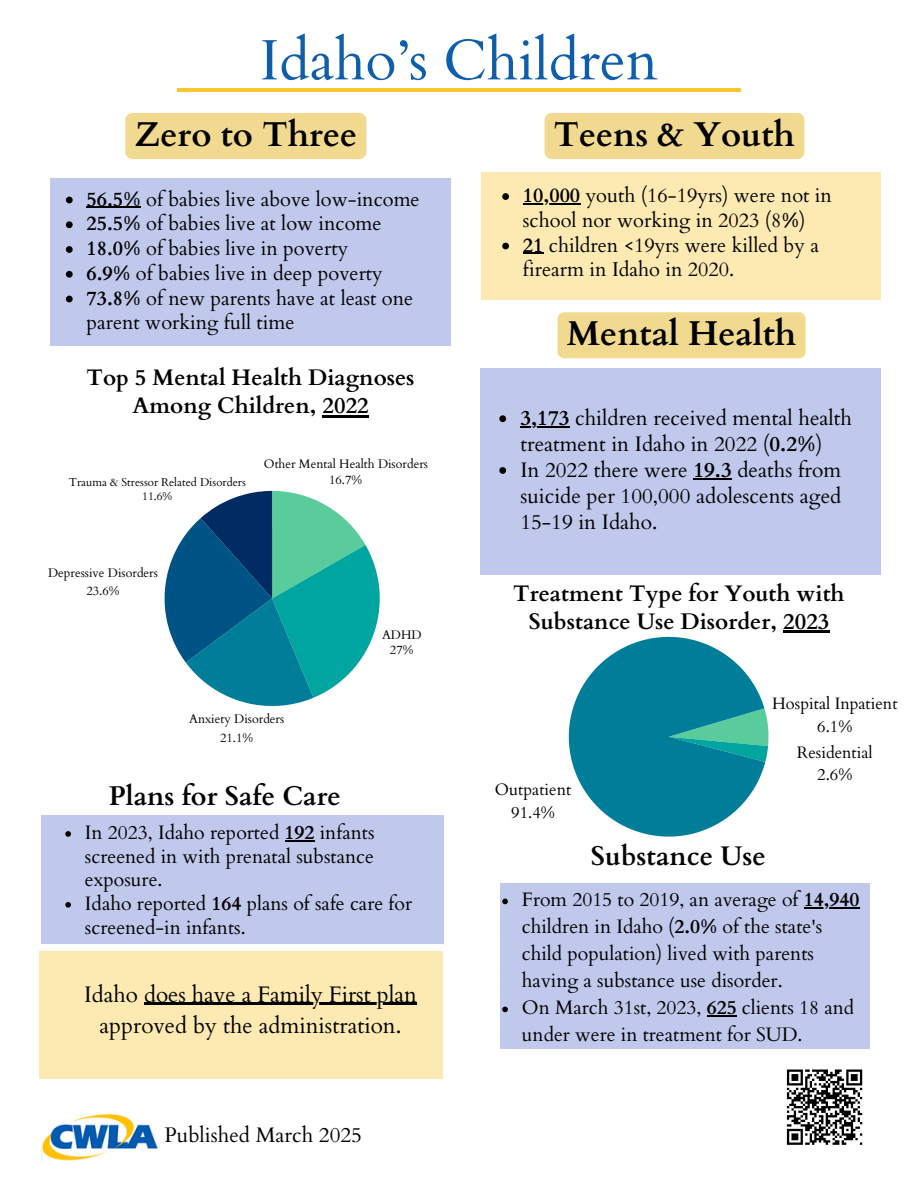
<style>
.page{position:relative;width:918px;height:1188px;background:#fff}
.page>*{position:absolute;margin:0;border:0;box-sizing:border-box;transform-origin:0 0}
.t1{font:57px "Cardo";color:#0f5eac}
.t2{font:700 34.5px "Cardo";color:#000}
.t3{font:700 27px "Cardo";color:#000}
.t4{font:700 22.5px/28.2px "Cardo";color:#000;text-align:center}
.t5{font:22.5px "Cardo";color:#000}
.t6{font:21px/25.8px "Cardo";color:#000}
.t7{font:20.1px/24.8px "Cardo";color:#000}
.t8{font:19.5px/27px "Cardo";color:#000}
.t9{font:16.5px "Cardo";color:#000}
.t10{font:12.45px/18.8px "Cardo";color:#000;text-align:center}
.t11{font:11.4px "Cardo";color:#000}
.s1{font-weight:700}
</style>
<div class="page">
<hr style="left:177px;top:88px;width:564px;height:4px;background:#ffc62e">
<div style="left:481px;top:172px;width:399px;height:128px;background:#fdeab2"></div>
<svg style="left:502px;top:193px;width:7px;height:7px"></svg>
<hr style="left:523px;top:203px;width:57px;height:1px;background:#000">
<svg style="left:502px;top:243px;width:7px;height:6px"></svg>
<svg style="left:523px;top:253px;width:20px;height:1px"></svg>
<div style="left:545px;top:113px;width:259px;height:46px;background:#f1da8f"></div>
<div style="left:500px;top:883px;width:369px;height:166px;background:#c0c8ec"></div>
<svg style="left:502px;top:899px;width:6px;height:5px"></svg>
<hr style="left:804px;top:908px;width:55px;height:1px;background:#000">
<svg style="left:502px;top:1007px;width:6px;height:5px"></svg>
<hr style="left:707px;top:1016px;width:30px;height:1px;background:#000">
<img style="left:41px;top:1114px;width:117px;height:48px">
<svg style="left:568px;top:632px;width:225px;height:205px;fill:#007d99"></svg>
<hr style="left:783px;top:630px;width:46px;height:2px;background:#000">
<svg style="left:165px;top:491px;width:215px;height:215px"></svg>
<hr style="left:323px;top:415px;width:46px;height:2px;background:#000">
<div style="left:558px;top:312px;width:248px;height:46px;background:#f1da8f"></div>
<div style="left:50px;top:178px;width:401px;height:168px;background:#c0c8ec"></div>
<div style="left:125px;top:113px;width:241px;height:46px;background:#f1da8f"></div>
<svg style="left:66px;top:197px;width:7px;height:6px"></svg>
<hr style="left:86px;top:207px;width:55px;height:1px;background:#000">
<svg style="left:66px;top:221px;width:7px;height:7px"></svg>
<svg style="left:66px;top:246px;width:7px;height:7px"></svg>
<svg style="left:66px;top:271px;width:7px;height:7px"></svg>
<svg style="left:66px;top:296px;width:7px;height:6px"></svg>
<div style="left:480px;top:368px;width:401px;height:207px;background:#c0c8ec"></div>
<svg style="left:499px;top:415px;width:7px;height:7px"></svg>
<hr style="left:520px;top:427px;width:50px;height:1px;background:#000">
<svg style="left:499px;top:467px;width:7px;height:7px"></svg>
<hr style="left:693px;top:478px;width:39px;height:1px;background:#000">
<div style="left:41px;top:816px;width:402px;height:128px;background:#c0c8ec"></div>
<svg style="left:65px;top:831px;width:6px;height:6px"></svg>
<hr style="left:285px;top:840px;width:30px;height:1px;background:#000">
<svg style="left:65px;top:902px;width:6px;height:6px"></svg>
<div style="left:40px;top:951px;width:403px;height:127px;background:#fdeab2"></div>
<hr style="left:144px;top:1003px;width:92px;height:2px;background:#000">
<svg style="left:236px;top:1003px;width:6px;height:2px"></svg>
<hr style="left:242px;top:1003px;width:175px;height:2px;background:#000">
<svg style="left:786px;top:1069px;width:77px;height:76px"></svg>
<h1 class="t1" style="left:260px;top:23px;width:400px">Idaho’s Children</h1>
<p class="t2" style="left:135px;top:111px;width:224px">Zero to Three</p>
<p class="t7" style="left:86px;top:187px;width:335px"><span class="s1">56.5%</span> of babies live above low-income</p>
<h5 class="t7" style="left:86px;top:212px;width:297px"><span class="s1">25.5%</span> of babies live at low income</h5>
<p class="t7" style="left:86px;top:236px;width:263px"><span class="s1">18.0%</span> of babies live in poverty</p>
<h5 class="t7" style="left:86px;top:261px;width:298px"><span class="s1">6.9%</span> of babies live in deep poverty</h5>
<p class="t7" style="left:86px;top:286px;width:328px"><span class="s1">73.8%</span> of new parents have at least one parent working full time</p>
<p class="t4" style="left:87px;top:363px;width:330px">Top 5 Mental Health Diagnoses<br>Among Children, 2022</p>
<p class="t11" style="left:69px;top:475px;width:179px">Trauma &amp; Stressor Related Disorders</p>
<p class="t11" style="left:142px;top:489px;width:32px">11.6%</p>
<p class="t10" style="left:264px;top:457px;width:166px;line-height:15.1px">Other Mental Health Disorders<br>16.7%</p>
<p class="t10" style="left:48px;top:563px;width:111px">Depressive Disorders<br>23.6%</p>
<p class="t10" style="left:382px;top:628px;width:41px;line-height:14.9px">ADHD<br>27%</p>
<p class="t10" style="left:189px;top:710px;width:97px">Anxiety Disorders<br>21.1%</p>
<h4 class="t3" style="left:109px;top:778px;width:234px">Plans for Safe Care</h4>
<p class="t8" style="left:85px;top:821px;width:291px;line-height:23.7px;text-align:justify">In 2023, Idaho reported <span class="s1">192</span> infants screened in with prenatal substance exposure.</p>
<p class="t8" style="left:85px;top:892px;width:329px;line-height:23.7px">Idaho reported <span class="s1">164</span> plans of safe care for screened-in infants.</p>
<p class="t5" style="left:84px;top:979px;width:334px">Idaho does have a Family First plan</p>
<p class="t5" style="left:100px;top:1011px;width:303px">approved by the administration.</p>
<p class="t6" style="left:164px;top:1123px;width:199px">Published March 2025</p>
<h2 class="t2" style="left:554px;top:111px;width:243px">Teens &amp; Youth</h2>
<p class="t7" style="left:523px;top:183px;width:311px"><span class="s1">10,000</span> youth (16-19yrs) were not in school nor working in 2023 (8<span class="s1">%</span>)</p>
<h2 class="t7" style="left:523px;top:233px;width:298px"><span class="s1">21</span> children &lt;19yrs were killed by a firearm in Idaho in 2020.</h2>
<h3 class="t2" style="left:567px;top:311px;width:231px">Mental Health</h3>
<p class="t6" style="left:520px;top:406px;width:333px"><span class="s1">3,173</span> children received mental health treatment in Idaho in 2022 (<span class="s1">0.2%</span>)</p>
<h2 class="t6" style="left:520px;top:458px;width:323px;text-align:justify">In 2022 there were <span class="s1">19.3</span> deaths from suicide per 100,000 adolescents aged 15-19 in Idaho.</h2>
<h4 class="t4" style="left:513px;top:580px;width:333px">Treatment Type for Youth with<br>Substance Use Disorder, 2023</h4>
<p class="t9" style="left:772px;top:693px;width:127px">Hospital Inpatient</p>
<p class="t9" style="left:817px;top:715px;width:37px">6.1%</p>
<p class="t9" style="left:495px;top:779px;width:78px">Outpatient</p>
<p class="t9" style="left:511px;top:801px;width:45px">91.4%</p>
<p class="t9" style="left:797px;top:741px;width:77px">Residential</p>
<h3 class="t9" style="left:817px;top:764px;width:37px">2.6%</h3>
<p class="t3" style="left:591px;top:838px;width:176px">Substance Use</p>
<p class="t8" style="left:522px;top:887px;width:339px">From 2015 to 2019, an average of <span class="s1">14,940</span></p>
<p class="t8" style="left:522px;top:914px;width:334px">children in Idaho (<span class="s1">2.0%</span> of the state's child population) lived with parents having a substance use disorder.<br>On March 31st, 2023, <span class="s1">625</span> clients 18 and</p>
<p class="t8" style="left:522px;top:1022px;width:282px">under were in treatment for SUD.</p>
</div>
